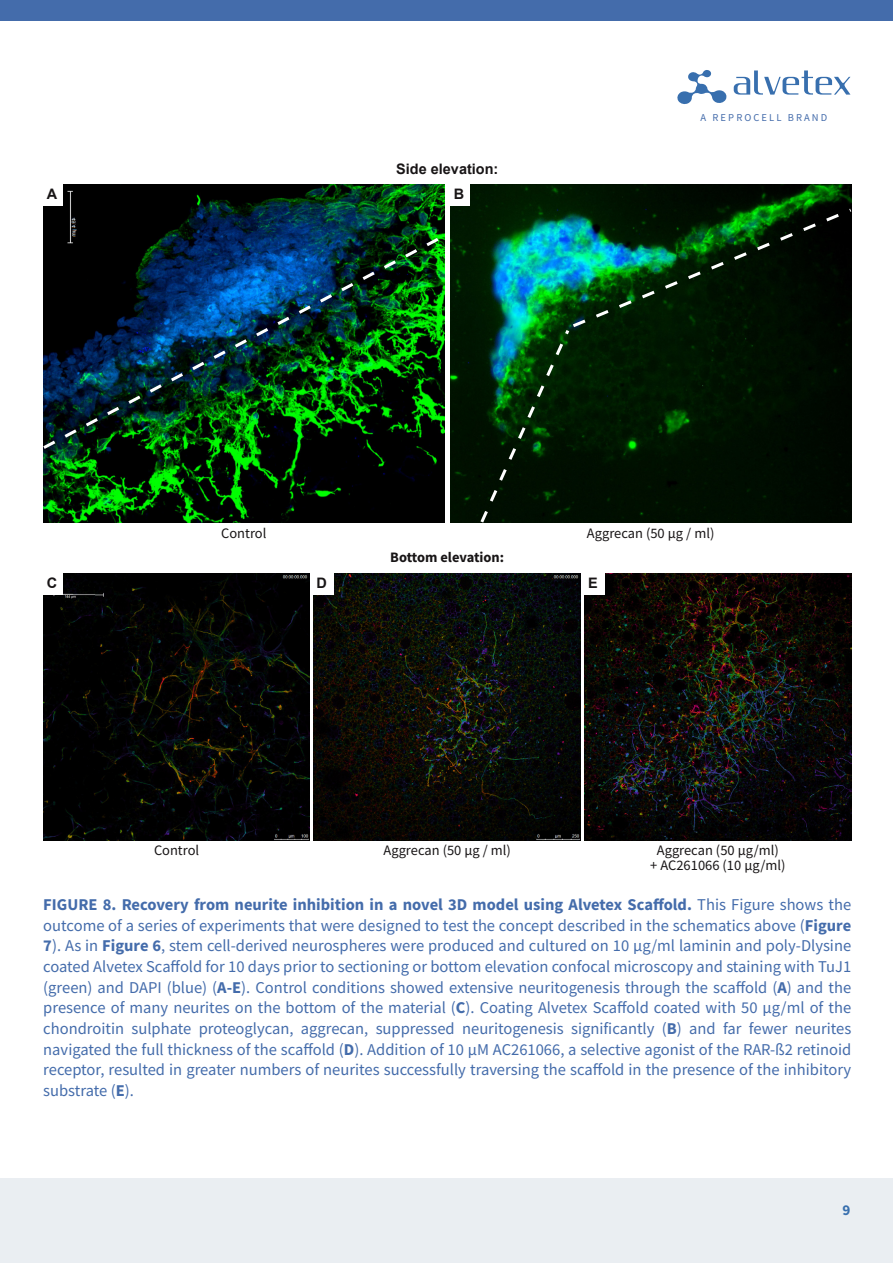
<style>
.page{position:relative;width:893px;height:1263px;background:#fff}
.page>*{position:absolute;margin:0;border:0;box-sizing:border-box;transform-origin:0 0}
.t1{font:16.5px/20.5px "Source Sans Pro";color:#446cab;text-align:justify}
.t2{font:700 15px "Source Sans Pro";color:#386fae}
.t3{font:14.4px/14.4px "Source Sans Pro";color:#181516;text-align:center}
.t4{font:700 14.4px "Arial";color:#181516}
.t5{font:700 14.4px "Source Sans Pro";color:#181516}
.t6{font:10.5px "Source Sans Pro";letter-spacing:.2em;color:#446cab}
.s1{font-weight:700}
</style>
<div class="page">
<div style="left:0;top:1178px;width:893px;height:85px;background:#eaeef2"></div>
<div style="left:0;top:0;width:893px;height:21px;background:#446cab"></div>
<svg style="left:677px;top:70px;width:50px;height:34px"></svg>
<svg style="left:734px;top:70px;width:116px;height:25px"></svg>
<img style="left:43px;top:185px;width:401px;height:337px">
<img style="left:450px;top:185px;width:401px;height:337px">
<img style="left:585px;top:573px;width:266px;height:267px">
<img style="left:43px;top:573px;width:267px;height:267px">
<img style="left:314px;top:573px;width:267px;height:267px">
<div style="left:42px;top:183px;width:21px;height:23px;background:#fff"></div>
<div style="left:449px;top:183px;width:21px;height:23px;background:#fff"></div>
<div style="left:42px;top:572px;width:21px;height:22px;background:#fff"></div>
<div style="left:312px;top:572px;width:22px;height:22px;background:#fff"></div>
<div style="left:583px;top:572px;width:21px;height:22px;background:#fff"></div>
<svg style="left:43px;top:232px;width:402px;height:220px"></svg>
<svg style="left:478px;top:206px;width:374px;height:317px"></svg>
<p class="t4" style="left:396px;top:164px;width:104px">Side elevation:</p>
<p class="t4" style="left:47px;top:189px;width:12px">A</p>
<p class="t4" style="left:454px;top:189px;width:12px">B</p>
<p class="t6" style="left:701px;top:113px;width:128px">A REPROCELL BRAND</p>
<p class="t3" style="left:221px;top:527px;width:47px">Control</p>
<p class="t3" style="left:587px;top:527px;width:129px">Aggrecan (50 µg / ml)</p>
<p class="t5" style="left:390px;top:551px;width:115px">Bottom elevation:</p>
<p class="t4" style="left:47px;top:577px;width:12px">C</p>
<p class="t4" style="left:316px;top:577px;width:12px">D</p>
<p class="t4" style="left:588px;top:577px;width:11px">E</p>
<p class="t3" style="left:154px;top:844px;width:47px">Control</p>
<p class="t3" style="left:384px;top:844px;width:129px">Aggrecan (50 µg / ml)</p>
<p class="t3" style="left:650px;top:844px;width:137px">Aggrecan (50 µg/ml)<br>+ AC261066 (10 µg/ml)</p>
<p class="t1" style="left:43px;top:896px;width:809px"><span class="s1">FIGURE 8. Recovery from neurite inhibition in a novel 3D model using Alvetex Scaffold.</span> This Figure shows the outcome of a series of experiments that were designed to test the concept described in the schematics above (<span class="s1">Figure 7</span>). As in <span class="s1">Figure 6</span>, stem cell-derived neurospheres were produced and cultured on 10 µg/ml laminin and poly-Dlysine coated Alvetex Scaffold for 10 days prior to sectioning or bottom elevation confocal microscopy and staining with TuJ1 (green) and DAPI (blue) (<span class="s1">A-E</span>). Control conditions showed extensive neuritogenesis through the scaffold (<span class="s1">A</span>) and the presence of many neurites on the bottom of the material (<span class="s1">C</span>). Coating Alvetex Scaffold coated with 50 µg/ml of the chondroitin sulphate proteoglycan, aggrecan, suppressed neuritogenesis significantly (<span class="s1">B</span>) and far fewer neurites navigated the full thickness of the scaffold (<span class="s1">D</span>). Addition of 10 µM AC261066, a selective agonist of the RAR-ß2 retinoid receptor, resulted in greater numbers of neurites successfully traversing the scaffold in the presence of the inhibitory substrate (<span class="s1">E</span>).</p>
<p class="t2" style="left:842px;top:1204px;width:9px">9</p>
</div>
